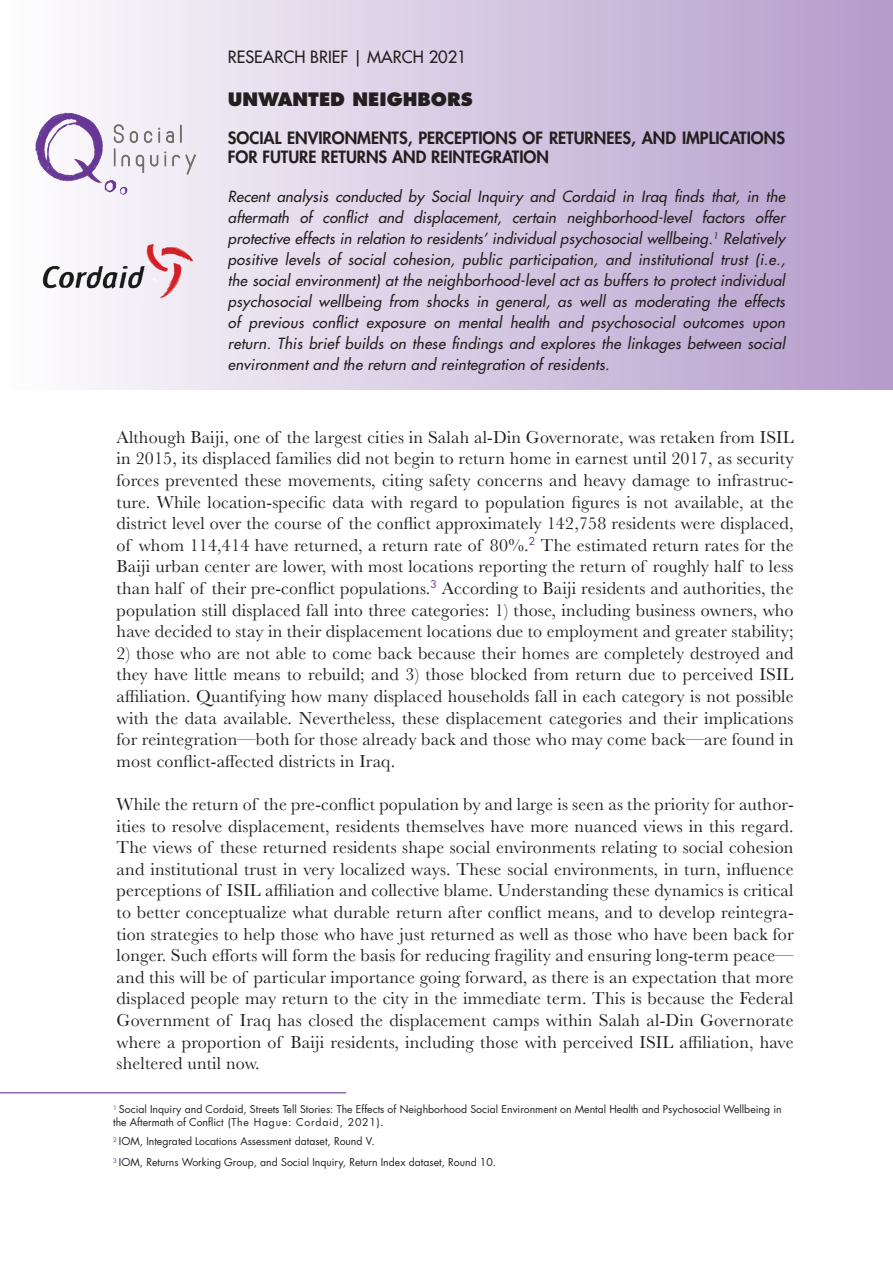
<style>
.page{position:relative;width:893px;height:1263px;background:#fff}
.page>*{position:absolute;margin:0;border:0;box-sizing:border-box;transform-origin:0 0}
.t1{font:18px/21.6px "Baskerville";letter-spacing:.01em;color:#231f20;text-align:justify}
.t2{font:800 18px "Futura";color:#231f20}
.t3{font:800 16.5px/19.8px "Futura";color:#231f20}
.t4{font:16.5px "Futura";color:#231f20}
.t5{font:italic 15px/21px "Futura";letter-spacing:.02em;color:#231f20;text-align:justify}
.t6{font:10.5px/12.6px "Futura";color:#231f20}
</style>
<div class="page">
<div style="left:0;top:0;width:893px;height:389px;background:linear-gradient(to right,#fefefe,#b49bcb)"></div>
<hr style="left:0;top:1092px;width:346px;height:1px;background:#683796">
<img style="left:36px;top:113px;width:159px;height:81px">
<img style="left:36px;top:241px;width:160px;height:58px">
<p class="t4" style="left:228px;top:46px;width:240px">RESEARCH BRIEF | MARCH 2021</p>
<p class="t2" style="left:228px;top:88px;width:246px">UNWANTED NEIGHBORS</p>
<p class="t3" style="left:228px;top:128px;width:559px">SOCIAL ENVIRONMENTS, PERCEPTIONS OF RETURNEES, AND IMPLICATIONS<br>FOR FUTURE RETURNS AND REINTEGRATION</p>
<p class="t5" style="left:228px;top:186px;width:559px">Recent analysis conducted by Social Inquiry and Cordaid in Iraq finds that, in the aftermath of conflict and displacement, certain neighborhood-level factors offer protective effects in relation to residents’ individual psychosocial wellbeing.<sup>1</sup> Relatively positive levels of social cohesion, public participation, and institutional trust (i.e., the social environment) at the neighborhood-level act as buffers to protect individual psychosocial wellbeing from shocks in general, as well as moderating the effects of previous conflict exposure on mental health and psychosocial outcomes upon return. This brief builds on these findings and explores the linkages between social environment and the return and reintegration of residents.</p>
<p class="t1" style="left:117px;top:426px;width:678px">Although Baiji, one of the largest cities in Salah al-Din Governorate, was retaken from ISIL in 2015, its displaced families did not begin to return home in earnest until 2017, as security forces prevented these movements, citing safety concerns and heavy damage to infrastruc&shy;ture. While location-specific data with regard to population figures is not available, at the district level over the course of the conflict approximately 142,758 residents were displaced, of whom 114,414 have returned, a return rate of 80%.<sup>2</sup> The estimated return rates for the Baiji urban center are lower, with most locations reporting the return of roughly half to less than half of their pre-conflict populations.<sup>3</sup> According to Baiji residents and authorities, the population still displaced fall into three categories: 1) those, including business owners, who have decided to stay in their displacement locations due to employment and greater stability;</p>
<p class="t1" style="left:117px;top:642px;width:678px">2) those who are not able to come back because their homes are completely destroyed and they have little means to rebuild; and 3) those blocked from return due to perceived ISIL affiliation. Quantifying how many displaced households fall in each category is not possible with the data available. Nevertheless, these displacement categories and their implications for reintegration—both for those already back and those who may come back—are found in most conflict-affected districts in Iraq.</p>
<p class="t1" style="left:117px;top:794px;width:678px">While the return of the pre-conflict population by and large is seen as the priority for author&shy;ities to resolve displacement, residents themselves have more nuanced views in this regard.<br>The views of these returned residents shape social environments relating to social cohesion and institutional trust in very localized ways. These social environments, in turn, influence perceptions of ISIL affiliation and collective blame. Understanding these dynamics is critical to better conceptualize what durable return after conflict means, and to develop reintegra&shy;tion strategies to help those who have just returned as well as those who have been back for longer. Such efforts will form the basis for reducing fragility and ensuring long-term peace— and this will be of particular importance going forward, as there is an expectation that more displaced people may return to the city in the immediate term. This is because the Federal Government of Iraq has closed the displacement camps within Salah al-Din Governorate where a proportion of Baiji residents, including those with perceived ISIL affiliation, have sheltered until now.</p>
<p class="t6" style="left:113px;top:1103px;width:670px"><sup>1</sup> Social Inquiry and Cordaid, Streets Tell Stories: The Effects of Neighborhood Social Environment on Mental Health and Psychosocial Wellbeing in the Aftermath of Conflict (The Hague: Cordaid, 2021).</p>
<p class="t6" style="left:113px;top:1131px;width:384px;line-height:21.1px"><sup>2</sup> IOM, Integrated Locations Assessment dataset, Round V.<br><sup>3</sup> IOM, Returns Working Group, and Social Inquiry, Return Index dataset, Round 10.</p>
</div>
